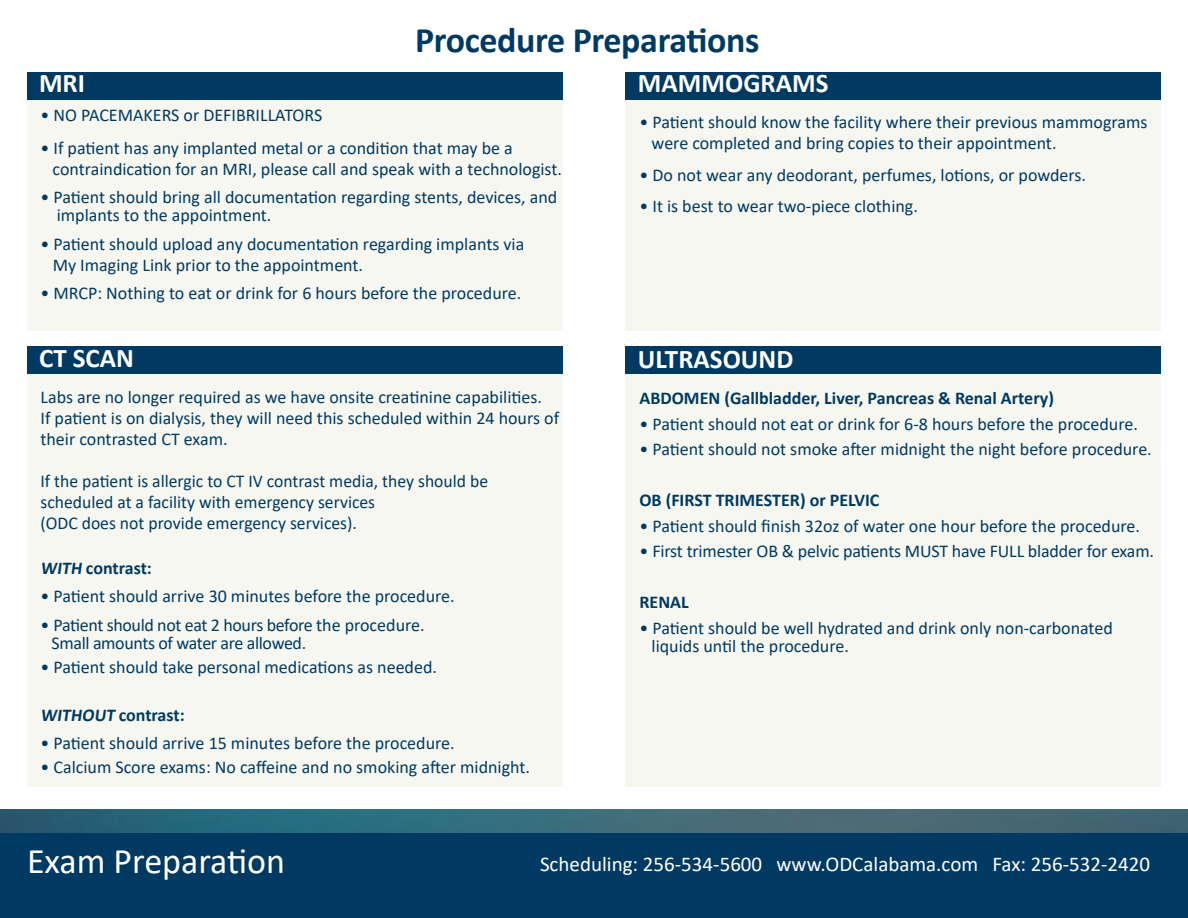
<style>
.page{position:relative;width:1188px;height:918px;background:#fff}
.page>*{position:absolute;margin:0;border:0;box-sizing:border-box;transform-origin:0 0}
.t1{font:700 36px "Calibri";letter-spacing:-.01em;color:#003a62}
.t2{font:36px "Calibri";color:#fff}
.t3{font:700 27px "Calibri";color:#fff}
.t4{font:21px "Calibri";color:#fff}
.t5{font:18px/21px "Calibri";color:#003a62}
.t6{font:700 18px "Calibri";color:#003a62}
.t7{font:18px "Calibri";letter-spacing:-.02em;color:#003a62}
</style>
<div class="page">
<div style="left:27px;top:100px;width:535px;height:230px;background:#f7f7f1"></div>
<div style="left:27px;top:72px;width:535px;height:28px;background:#003a62"></div>
<div style="left:626px;top:100px;width:535px;height:230px;background:#f7f7f1"></div>
<div style="left:626px;top:72px;width:535px;height:28px;background:#003a62"></div>
<div style="left:27px;top:374px;width:535px;height:413px;background:#f7f7f1"></div>
<div style="left:27px;top:346px;width:535px;height:28px;background:#003a62"></div>
<div style="left:626px;top:374px;width:535px;height:413px;background:#f7f7f1"></div>
<div style="left:626px;top:346px;width:535px;height:28px;background:#003a62"></div>
<div style="left:0;top:832px;width:1188px;height:86px;background:#003a62"></div>
<img style="left:0;top:809px;width:1188px;height:24px">
<p class="t1" style="left:415px;top:15px;width:346px">Procedure Preparations</p>
<p class="t3" style="left:638px;top:64px;width:192px">MAMMOGRAMS</p>
<p class="t5" style="left:639px;top:111px;width:510px">• Patient should know the facility where their previous mammograms</p>
<p class="t5" style="left:652px;top:132px;width:406px">were completed and bring copies to their appointment.</p>
<p class="t5" style="left:639px;top:164px;width:448px">• Do not wear any deodorant, perfumes, lotions, or powders.</p>
<p class="t5" style="left:639px;top:195px;width:280px">• It is best to wear two-piece clothing.</p>
<p class="t3" style="left:39px;top:64px;width:48px">MRI</p>
<p class="t5" style="left:40px;top:104px;width:283px">• NO PACEMAKERS or DEFIBRILLATORS</p>
<p class="t5" style="left:40px;top:137px;width:474px">• If patient has any implanted metal or a condition that may be a</p>
<p class="t5" style="left:53px;top:158px;width:511px">contraindication for an MRI, please call and speak with a technologist.</p>
<p class="t5" style="left:40px;top:186px;width:518px">• Patient should bring all documentation regarding stents, devices, and</p>
<p class="t5" style="left:57px;top:204px;width:216px">implants to the appointment.</p>
<p class="t5" style="left:40px;top:233px;width:485px">• Patient should upload any documentation regarding implants via</p>
<p class="t5" style="left:53px;top:254px;width:312px">My Imaging Link prior to the appointment.</p>
<p class="t5" style="left:40px;top:282px;width:482px">• MRCP: Nothing to eat or drink for 6 hours before the procedure.</p>
<p class="t3" style="left:39px;top:339px;width:97px">CT SCAN</p>
<p class="t5" style="left:40px;top:386px;width:503px">Labs are no longer required as we have onsite creatinine capabilities.</p>
<p class="t5" style="left:40px;top:407px;width:520px">If patient is on dialysis, they will need this scheduled within 24 hours of their contrasted CT exam.</p>
<p class="t5" style="left:40px;top:470px;width:449px">If the patient is allergic to CT IV contrast media, they should be</p>
<p class="t5" style="left:40px;top:491px;width:336px">scheduled at a facility with emergency services</p>
<p class="t5" style="left:40px;top:512px;width:318px">(ODC does not provide emergency services).</p>
<p class="t6" style="left:40px;top:555px;width:113px">WITH contrast:</p>
<p class="t5" style="left:40px;top:585px;width:416px">• Patient should arrive 30 minutes before the procedure.</p>
<p class="t7" style="left:40px;top:612px;width:386px">• Patient should not eat 2 hours before the procedure.</p>
<p class="t7" style="left:52px;top:630px;width:256px">Small amounts of water are allowed.</p>
<p class="t5" style="left:40px;top:656px;width:398px">• Patient should take personal medications as needed.</p>
<p class="t6" style="left:40px;top:702px;width:146px">WITHOUT contrast:</p>
<p class="t5" style="left:40px;top:732px;width:416px">• Patient should arrive 15 minutes before the procedure.</p>
<p class="t5" style="left:40px;top:756px;width:491px">• Calcium Score exams: No caffeine and no smoking after midnight.</p>
<p class="t3" style="left:638px;top:340px;width:157px">ULTRASOUND</p>
<p class="t6" style="left:639px;top:385px;width:416px">ABDOMEN (Gallbladder, Liver, Pancreas &amp; Renal Artery)</p>
<p class="t5" style="left:639px;top:413px;width:500px">• Patient should not eat or drink for 6-8 hours before the procedure.</p>
<p class="t5" style="left:639px;top:438px;width:514px">• Patient should not smoke after midnight the night before procedure.</p>
<p class="t6" style="left:639px;top:487px;width:241px">OB (FIRST TRIMESTER) or PELVIC</p>
<p class="t5" style="left:639px;top:515px;width:502px">• Patient should finish 32oz of water one hour before the procedure.</p>
<p class="t5" style="left:639px;top:540px;width:516px">• First trimester OB &amp; pelvic patients MUST have FULL bladder for exam.</p>
<p class="t6" style="left:639px;top:589px;width:51px">RENAL</p>
<p class="t5" style="left:639px;top:617px;width:475px">• Patient should be well hydrated and drink only non-carbonated</p>
<p class="t5" style="left:652px;top:635px;width:199px">liquids until the procedure.</p>
<p class="t2" style="left:27px;top:836px;width:260px">Exam Preparation</p>
<p class="t4" style="left:540px;top:849px;width:612px">Scheduling: 256-534-5600 www.ODCalabama.com Fax: 256-532-2420</p>
</div>
